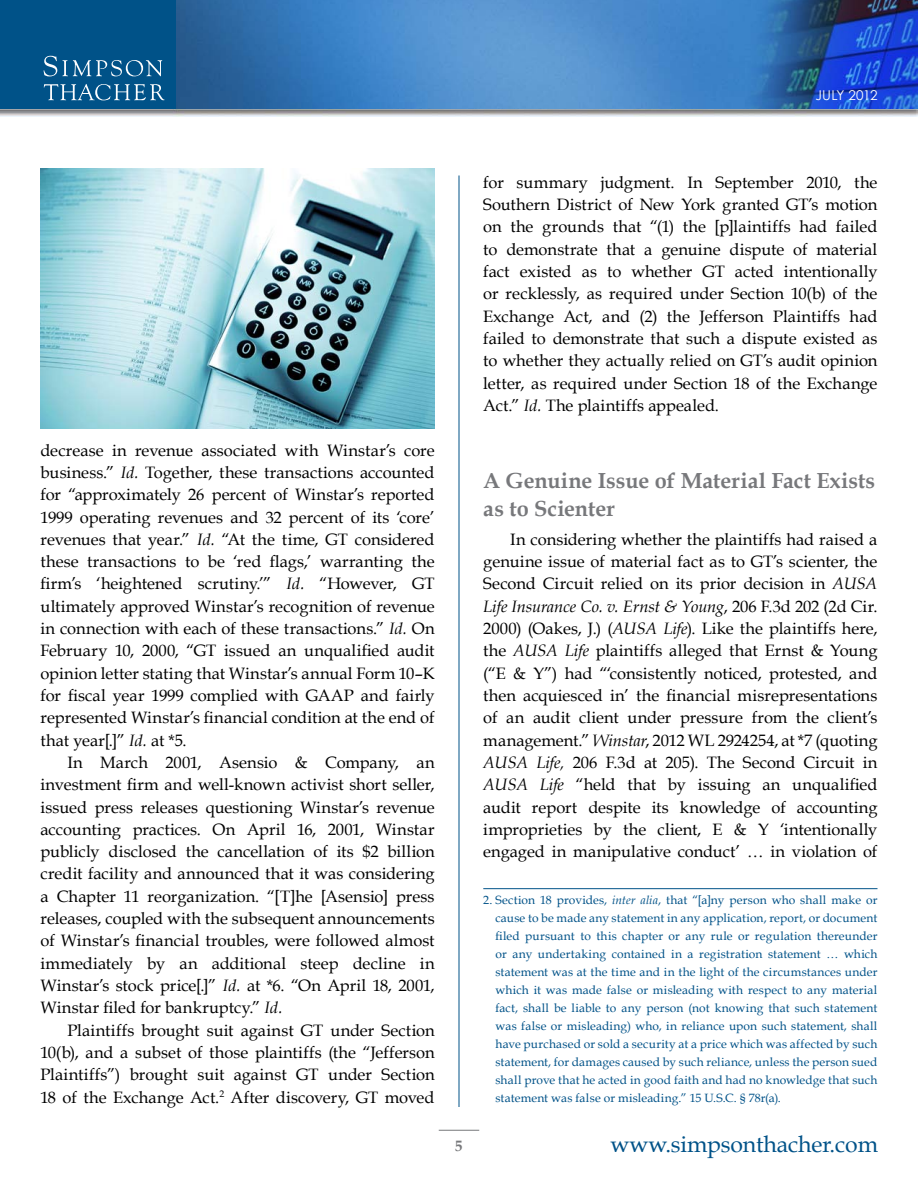
<style>
.page{position:relative;width:918px;height:1188px;background:#fff}
.page>*{position:absolute;margin:0;border:0;box-sizing:border-box;transform-origin:0 0}
.t1{font:22.95px "Book Antiqua";letter-spacing:-.005em;color:#005288}
.t2{font:700 21.75px/27.8px "Book Antiqua";letter-spacing:.005em;color:#77787b}
.t3{font:16.5px/22.4px "Book Antiqua";color:#000;text-align:justify}
.t4{font:700 15px "Book Antiqua";color:#77787b}
.t5{font:13.5px "Century Gothic";letter-spacing:-.005em;color:#fff}
.t6{font:12px/18px "Book Antiqua";letter-spacing:.005em;color:#005288;text-align:justify}
.s1{font-style:italic}
</style>
<div class="page">
<img style="left:0;top:108px;width:918px;height:8px">
<img style="left:177px;top:0;width:741px;height:109px">
<div style="left:0;top:0;width:176px;height:109px;background:#005288"></div>
<svg style="left:44px;top:56px;width:118px;height:20px"></svg>
<svg style="left:44px;top:84px;width:121px;height:16px"></svg>
<hr style="left:459px;top:176px;width:1px;height:931px;background:#005288">
<hr style="left:439px;top:1130px;width:40px;height:1px;background:#77787b">
<img style="left:40px;top:169px;width:395px;height:259px">
<hr style="left:483px;top:888px;width:394px;height:1px;background:#005288">
<p class="t5" style="left:815px;top:87px;width:64px">Jul y 2012</p>
<p class="t3" style="left:40px;top:439px;width:396px">decrease in revenue associated with Winstar’s core business.” <span class="s1">Id.</span> Together, these transactions accounted for “approximately 26 percent of Winstar’s reported 1999 operating revenues and 32 percent of its ‘core’ revenues that year.” <span class="s1">Id.</span> “At the time, GT considered these transactions to be ‘red flags,’ warranting the firm’s ‘heightened scrutiny.’” <span class="s1">Id.</span> “However, GT ultimately approved Winstar’s recognition of revenue in connection with each of these transactions.” <span class="s1">Id.</span> On February 10, 2000, “GT issued an unqualified audit opinion letter stating that Winstar’s annual Form 10–K for fiscal year 1999 complied with GAAP and fairly represented Winstar’s financial condition at the end of that year[.]” <span class="s1">Id.</span> at *5.</p>
<p class="t3" style="left:40px;top:751px;width:396px;text-indent:27px">In March 2001, Asensio &amp; Company, an investment firm and well-known activist short seller, issued press releases questioning Winstar’s revenue accounting practices. On April 16, 2001, Winstar publicly disclosed the cancellation of its $2 billion credit facility and announced that it was considering a Chapter 11 reorganization. “[T]he [Asensio] press releases, coupled with the subsequent announcements of Winstar’s financial troubles, were followed almost immediately by an additional steep decline in Winstar’s stock price[.]” <span class="s1">Id.</span> at *6. “On April 18, 2001, Winstar filed for bankruptcy.” <span class="s1">Id.</span></p>
<p class="t3" style="left:40px;top:1019px;width:396px;text-indent:27px">Plaintiffs brought suit against GT under Section 10(b), and a subset of those plaintiffs (the “Jefferson Plaintiffs”) brought suit against GT under Section 18 of the Exchange Act.<sup>2</sup> After discovery, GT moved</p>
<p class="t4" style="left:455px;top:1137px;width:9px">5</p>
<p class="t3" style="left:483px;top:171px;width:396px">for summary judgment. In September 2010, the Southern District of New York granted GT’s motion on the grounds that “(1) the [p]laintiffs had failed to demonstrate that a genuine dispute of material fact existed as to whether GT acted intentionally or recklessly, as required under Section 10(b) of the Exchange Act, and (2) the Jefferson Plaintiffs had failed to demonstrate that such a dispute existed as to whether they actually relied on GT’s audit opinion letter, as required under Section 18 of the Exchange Act.” <span class="s1">Id.</span> The plaintiffs appealed.</p>
<h2 class="t2" style="left:483px;top:467px;width:393px">A Genuine Issue of Material Fact Exists as to Scienter</h2>
<p class="t3" style="left:483px;top:528px;width:396px;text-indent:27px">In considering whether the plaintiffs had raised a genuine issue of material fact as to GT’s scienter, the Second Circuit relied on its prior decision in <span class="s1">AUSA Life Insurance Co. v. Ernst &amp; Young</span>, 206 F.3d 202 (2d Cir.<br>2000) (Oakes, J.) (<span class="s1">AUSA Life</span>). Like the plaintiffs here, the <span class="s1">AUSA Life</span> plaintiffs alleged that Ernst &amp; Young (“E &amp; Y”) had “‘consistently noticed, protested, and then acquiesced in’ the financial misrepresentations of an audit client under pressure from the client’s management.” <span class="s1">Winstar</span>, 2012 WL 2924254, at *7 (quoting <span class="s1">AUSA Life,</span> 206 F.3d at 205). The Second Circuit in <span class="s1">AUSA Life</span> “held that by issuing an unqualified audit report despite its knowledge of accounting improprieties by the client, E &amp; Y ‘intentionally engaged in manipulative conduct’ … in violation of</p>
<p class="t6" style="left:495px;top:891px;width:384px;text-indent:-12px">2. Section 18 provides, <span class="s1">inter alia</span>, that “[a]ny person who shall make or cause to be made any statement in any application, report, or document filed pursuant to this chapter or any rule or regulation thereunder or any undertaking contained in a registration statement … which statement was at the time and in the light of the circumstances under which it was made false or misleading with respect to any material fact, shall be liable to any person (not knowing that such statement was false or misleading) who, in reliance upon such statement, shall have purchased or sold a security at a price which was affected by such statement, for damages caused by such reliance, unless the person sued shall prove that he acted in good faith and had no knowledge that such statement was false or misleading.” 15 U.S.C. § 78r(a).</p>
<h1 class="t1" style="left:610px;top:1130px;width:269px">www.simpsonthacher.com</h1>
</div>
